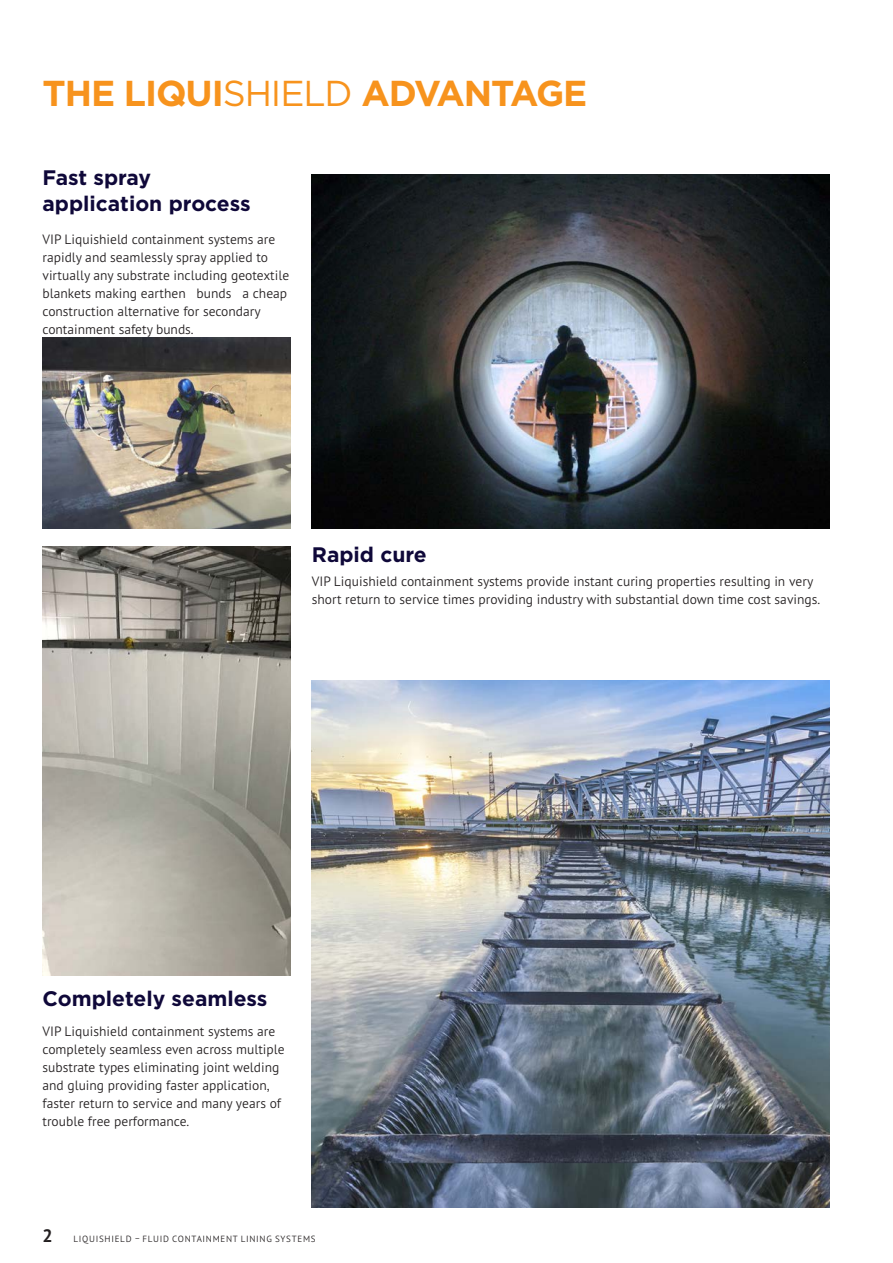
<style>
.page{position:relative;width:893px;height:1263px;background:#fff}
.page>*{position:absolute;margin:0;border:0;box-sizing:border-box;transform-origin:0 0}
.Headline{font:700 36px "Gotham";letter-spacing:-.03em;color:#f7931d}
.Headline-2{font:700 21px/25.2px "Gotham";color:#0f0839}
.Bulletpoints{font:300 13.5px/18px "PT Sans Pro";color:#231f20}
.t1{font:300 9px "PT Sans Pro";letter-spacing:.08em;color:#231f20}
.s1{font-weight:400}
.s2{font-weight:700;font-size:18px}
</style>
<div class="page">
<img style="left:312px;top:174px;width:517px;height:355px">
<img style="left:312px;top:680px;width:517px;height:528px">
<img style="left:43px;top:338px;width:248px;height:191px">
<img style="left:43px;top:546px;width:248px;height:430px">
<p class="Headline" style="left:43px;top:70px;width:546px">THE LIQUI<span class="s1">SHIELD</span> ADVANTAGE</p>
<p class="Headline-2" style="left:43px;top:165px;width:210px">Fast spray application process</p>
<p class="Bulletpoints" style="left:43px;top:230px;width:248px">VIP Liquishield containment systems are rapidly and seamlessly spray applied to virtually any substrate including geotextile blankets making earthen bunds a cheap construction alternative for secondary containment safety bunds.</p>
<p class="Headline-2" style="left:312px;top:542px;width:117px">Rapid cure</p>
<p class="Bulletpoints" style="left:312px;top:572px;width:510px">VIP Liquishield containment systems provide instant curing properties resulting in very short return to service times providing industry with substantial down time cost savings.</p>
<p class="Headline-2" style="left:43px;top:986px;width:226px">Completely seamless</p>
<p class="Bulletpoints" style="left:43px;top:1022px;width:244px">VIP Liquishield containment systems are completely seamless even across multiple substrate types eliminating joint welding and gluing providing faster application, faster return to service and many years of trouble free performance.</p>
<p class="t1" style="left:43px;top:1233px;width:275px"><span class="s2">2</span> LIQUISHIELD – FLUID CONTAINMENT LINING SYSTEMS</p>
</div>
